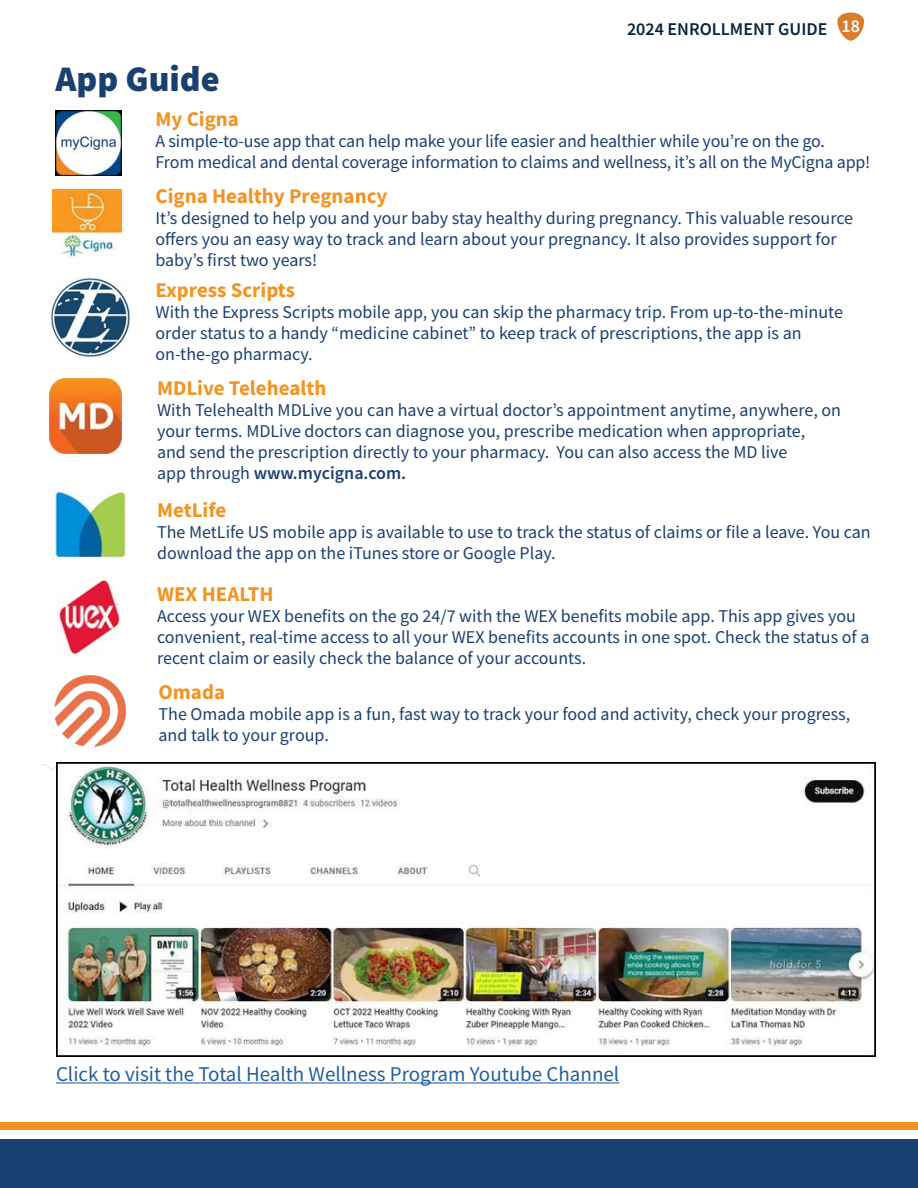
<style>
.page{position:relative;width:918px;height:1188px;background:#fff}
.page>*{position:absolute;margin:0;border:0;box-sizing:border-box;transform-origin:0 0}
.t1{font:900 36px "Source Sans Pro";color:#1a3f71}
.t2{font:700 21px "Source Sans Pro";color:#f29423}
.t3{font:21px "Source Sans Pro";color:#215e9e}
.t4{font:18px/21px "Source Sans Pro";color:#1a3f71}
.t5{font:600 18px "Source Sans Pro";color:#04233f}
.s1{color:#fff}
.s2{font-weight:600}
</style>
<div class="page">
<img style="left:53px;top:189px;width:68px;height:70px">
<svg style="left:837px;top:12px;width:27px;height:29px"></svg>
<img style="left:56px;top:111px;width:65px;height:65px">
<img style="left:51px;top:278px;width:78px;height:79px">
<img style="left:50px;top:379px;width:71px;height:75px">
<img style="left:59px;top:579px;width:61px;height:75px">
<img style="left:52px;top:489px;width:76px;height:71px">
<div style="left:0;top:1139px;width:918px;height:49px;background:#1a3f71"></div>
<div style="left:0;top:1122px;width:918px;height:7px;background:#f29423"></div>
<img style="left:42px;top:676px;width:96px;height:94px">
<img style="left:56px;top:763px;width:820px;height:294px">
<hr style="left:56px;top:1082px;width:563px;height:1px;background:#215e9e">
<h1 class="t1" style="left:56px;top:54px;width:166px">App Guide</h1>
<p class="t5" style="left:627px;top:17px;width:234px">2024 ENROLLMENT GUIDE <span class="s1">18</span></p>
<p class="t2" style="left:156px;top:105px;width:85px">My Cigna</p>
<p class="t4" style="left:156px;top:130px;width:716px">A simple-to-use app that can help make your life easier and healthier while you’re on the go.<br>From medical and dental coverage information to claims and wellness, it’s all on the MyCigna app!</p>
<p class="t2" style="left:156px;top:182px;width:233px">Cigna Healthy Pregnancy</p>
<p class="t4" style="left:156px;top:208px;width:699px">It’s designed to help you and your baby stay healthy during pregnancy. This valuable resource offers you an easy way to track and learn about your pregnancy. It also provides support for baby’s first two years!</p>
<p class="t2" style="left:156px;top:275px;width:141px">Express Scripts</p>
<p class="t4" style="left:156px;top:301px;width:689px">With the Express Scripts mobile app, you can skip the pharmacy trip. From up-to-the-minute order status to a handy “medicine cabinet” to keep track of prescriptions, the app is an on-the-go pharmacy.</p>
<p class="t2" style="left:157px;top:374px;width:171px">MDLive Telehealth</p>
<p class="t4" style="left:157px;top:400px;width:686px">With Telehealth MDLive you can have a virtual doctor’s appointment anytime, anywhere, on your terms. MDLive doctors can diagnose you, prescribe medication when appropriate,<br>and send the prescription directly to your pharmacy. You can also access the MD live<br>app through <span class="s2">www.mycigna.com.</span></p>
<p class="t2" style="left:157px;top:496px;width:71px">MetLife</p>
<p class="t4" style="left:157px;top:522px;width:715px">The MetLife US mobile app is available to use to track the status of claims or file a leave. You can download the app on the iTunes store or Google Play.</p>
<p class="t2" style="left:157px;top:580px;width:118px">WEX HEALTH</p>
<p class="t4" style="left:157px;top:605px;width:714px">Access your WEX benefits on the go 24/7 with the WEX benefits mobile app. This app gives you convenient, real-time access to all your WEX benefits accounts in one spot. Check the status of a recent claim or easily check the balance of your accounts.</p>
<p class="t2" style="left:159px;top:678px;width:68px">Omada</p>
<p class="t4" style="left:159px;top:703px;width:693px">The Omada mobile app is a fun, fast way to track your food and activity, check your progress, and talk to your group.</p>
<p class="t3" style="left:56px;top:1061px;width:565px">Click to visit the Total Health Wellness Program Youtube Channel</p>
</div>
